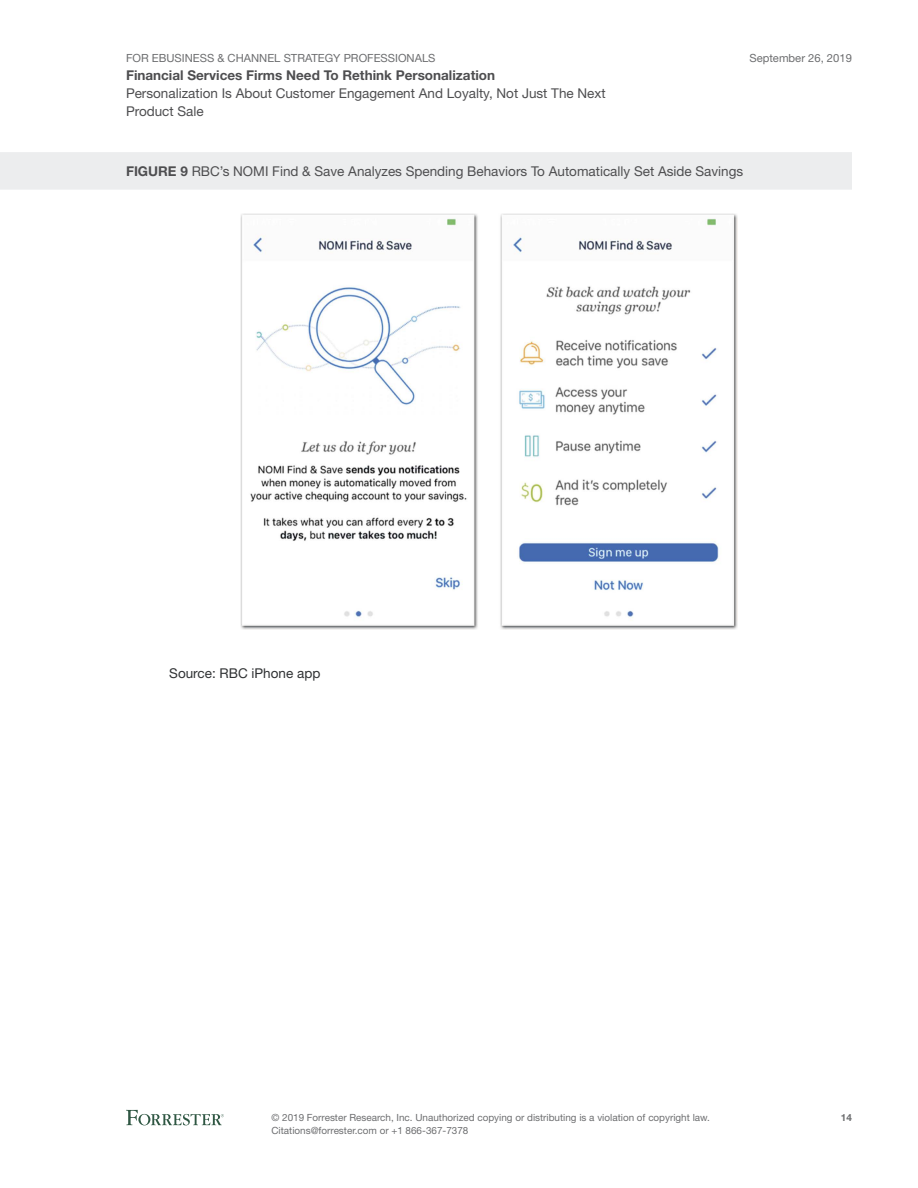
<style>
.page{position:relative;width:918px;height:1188px;background:#fff}
.page>*{position:absolute;margin:0;border:0;box-sizing:border-box;transform-origin:0 0}
.t1{font:13.5px/18px "Helvetica Neue LT Std";color:#4e4e50}
.t2{font:700 13.5px "Helvetica Neue LT Std";color:#4e4e50}
.t3{font:13.5px "Helvetica Neue LT Std";color:#303234}
.t4{font:11.25px "Helvetica Neue LT Std";color:#6d6e70}
.t5{font:9.9px/12.8px "Helvetica Neue LT Std";color:#6d6e70}
.t6{font:700 9.9px "Helvetica Neue LT Std";color:#6d6e70}
.s1{font-weight:700}
</style>
<div class="page">
<svg style="left:126px;top:1110px;width:98px;height:15px"></svg>
<div style="left:0;top:152px;width:852px;height:38px;background:#ecedee"></div>
<img style="left:241px;top:214px;width:496px;height:416px">
<p class="t4" style="left:126px;top:51px;width:311px">FOR EBUSINESS &amp; CHANNEL STRATEGY PROFESSIONALS</p>
<p class="t2" style="left:126px;top:67px;width:371px">Financial Services Firms Need To Rethink Personalization</p>
<p class="t1" style="left:126px;top:84px;width:481px">Personalization Is About Customer Engagement And Loyalty, Not Just The Next<br>Product Sale</p>
<p class="t4" style="left:749px;top:51px;width:104px">September 26, 2019</p>
<p class="t1" style="left:126px;top:162px;width:619px"><span class="s1">FIGURE 9</span> RBC’s NOMI Find &amp; Save Analyzes Spending Behaviors To Automatically Set Aside Savings</p>
<p class="t3" style="left:169px;top:665px;width:153px">Source: RBC iPhone app</p>
<p class="t5" style="left:272px;top:1111px;width:440px">© 2019 Forrester Research, Inc. Unauthorized copying or distributing is a violation of copyright law.<br>Citations@forrester.com or +1 866-367-7378</p>
<p class="t6" style="left:841px;top:1112px;width:13px">14</p>
</div>
